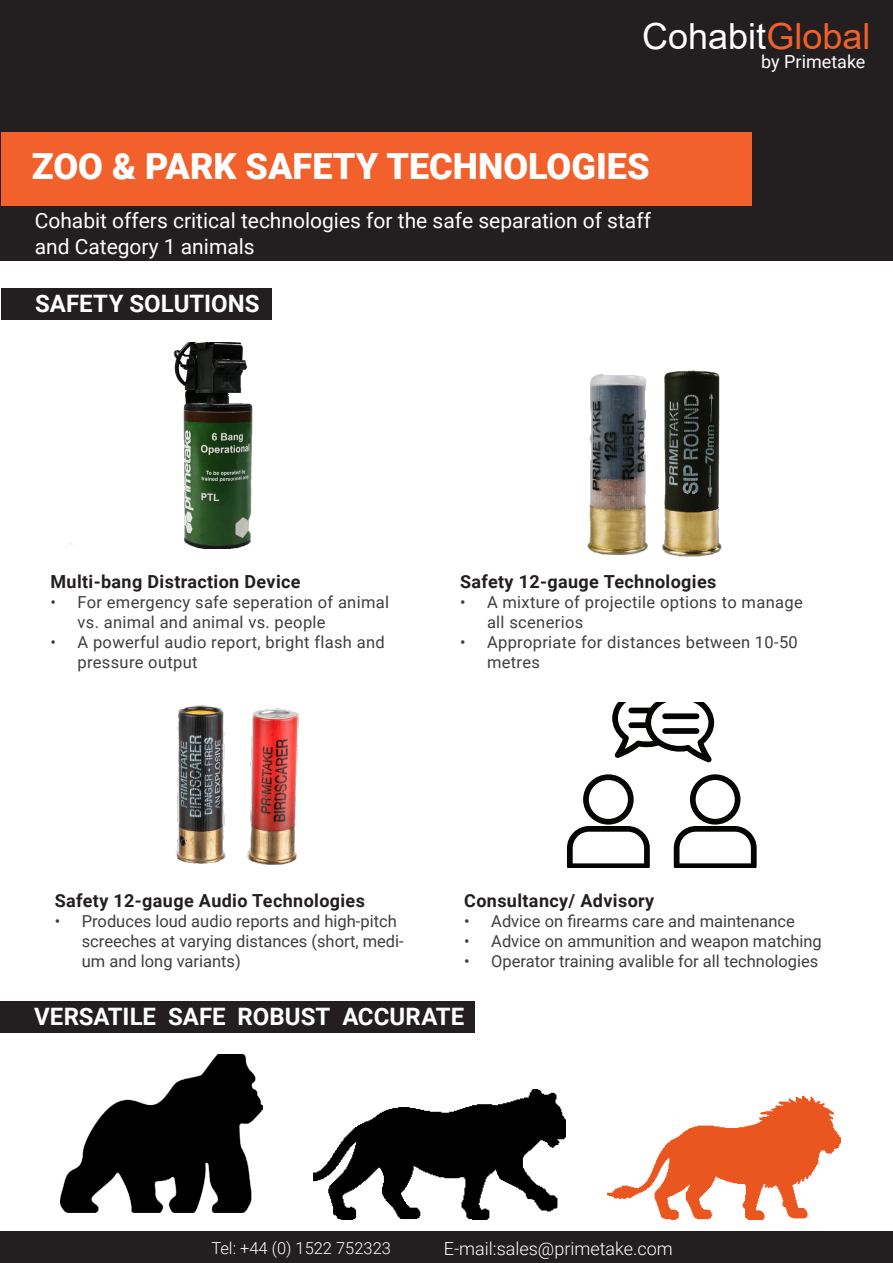
<style>
.page{position:relative;width:893px;height:1263px;background:#fff}
.page>*{position:absolute;margin:0;border:0;box-sizing:border-box;transform-origin:0 0}
.t1{font:900 36px "Roboto";color:#fff}
.t2{font:36px "Arial";color:#fff}
.t3{font:700 24px "Roboto";color:#fff}
.t4{font:21px/25.2px "Roboto";color:#fff}
.t5{font:700 18px "Roboto";letter-spacing:.02em;color:#231f20}
.t6{font:300 18px "Roboto";color:#fff}
.t7{font:18px "Roboto";color:#fff}
.t8{font:16.5px/19.8px "Roboto";color:#3e3e3f}
.t9{font:16.5px/19.8px "Roboto";letter-spacing:.02em;color:#3e3e3f}
.t10{font:300 16.5px "Roboto";color:#fff}
.s1{color:#f2602b}
</style>
<div class="page">
<div style="left:0;top:1231px;width:893px;height:32px;background:#231f20"></div>
<div style="left:0;top:1001px;width:474px;height:31px;background:#231f20"></div>
<div style="left:1px;top:1px;width:892px;height:260px;background:#231f20"></div>
<div style="left:2px;top:131px;width:750px;height:74px;background:#f2602b"></div>
<div style="left:2px;top:288px;width:270px;height:32px;background:#231f20"></div>
<img style="left:66px;top:342px;width:187px;height:206px">
<img style="left:175px;top:705px;width:124px;height:160px">
<svg style="left:567px;top:774px;width:83px;height:93px"></svg>
<svg style="left:674px;top:774px;width:83px;height:93px"></svg>
<svg style="left:612px;top:702px;width:102px;height:60px"></svg>
<div style="left:662px;top:713px;width:37px;height:6px;background:#050504;border-radius:3px"></div>
<div style="left:662px;top:728px;width:37px;height:6px;background:#050504;border-radius:3px"></div>
<img style="left:587px;top:374px;width:61px;height:181px">
<img style="left:662px;top:370px;width:60px;height:186px">
<img style="left:60px;top:1054px;width:203px;height:159px">
<img style="left:608px;top:1096px;width:232px;height:124px">
<img style="left:314px;top:1089px;width:251px;height:131px">
<p class="t2" style="left:642px;top:11px;width:230px">Cohabit<span class="s1">Global</span></p>
<p class="t7" style="left:761px;top:48px;width:106px">by Primetake</p>
<p class="t1" style="left:32px;top:141px;width:619px">ZOO &amp; PARK SAFETY TECHNOLOGIES</p>
<p class="t4" style="left:35px;top:208px;width:618px">Cohabit offers critical technologies for the safe separation of staff and Category 1 animals</p>
<p class="t3" style="left:35px;top:287px;width:226px">SAFETY SOLUTIONS</p>
<p class="t5" style="left:51px;top:569px;width:252px">Multi-bang Distraction Device</p>
<p class="t9" style="left:78px;top:592px;width:313px;text-indent:-27px">• For emergency safe seperation of animal vs. animal and animal vs. people</p>
<p class="t9" style="left:78px;top:631px;width:309px;text-indent:-27px">• A powerful audio report, bright flash and pressure output</p>
<p class="t5" style="left:460px;top:569px;width:258px">Safety 12-gauge Technologies</p>
<p class="t9" style="left:487px;top:592px;width:317px;text-indent:-27px">• A mixture of projectile options to manage all scenerios</p>
<p class="t9" style="left:487px;top:631px;width:312px;text-indent:-27px">• Appropriate for distances between 10-50 metres</p>
<p class="t5" style="left:55px;top:888px;width:312px">Safety 12-gauge Audio Technologies</p>
<p class="t8" style="left:82px;top:911px;width:324px;text-indent:-27px">• Produces loud audio reports and high-pitch screeches at varying distances (short, medi&shy;um and long variants)</p>
<p class="t5" style="left:464px;top:888px;width:192px">Consultancy/ Advisory</p>
<p class="t8" style="left:464px;top:911px;width:332px">• Advice on firearms care and maintenance</p>
<p class="t8" style="left:464px;top:930px;width:359px">• Advice on ammunition and weapon matching</p>
<p class="t8" style="left:464px;top:950px;width:356px">• Operator training avalible for all technologies</p>
<p class="t3" style="left:34px;top:1000px;width:432px">VERSATILE SAFE ROBUST ACCURATE</p>
<p class="t10" style="left:211px;top:1237px;width:181px">Tel: +44 (0) 1522 752323</p>
<p class="t6" style="left:444px;top:1236px;width:230px">E-mail:sales@primetake.com</p>
</div>
